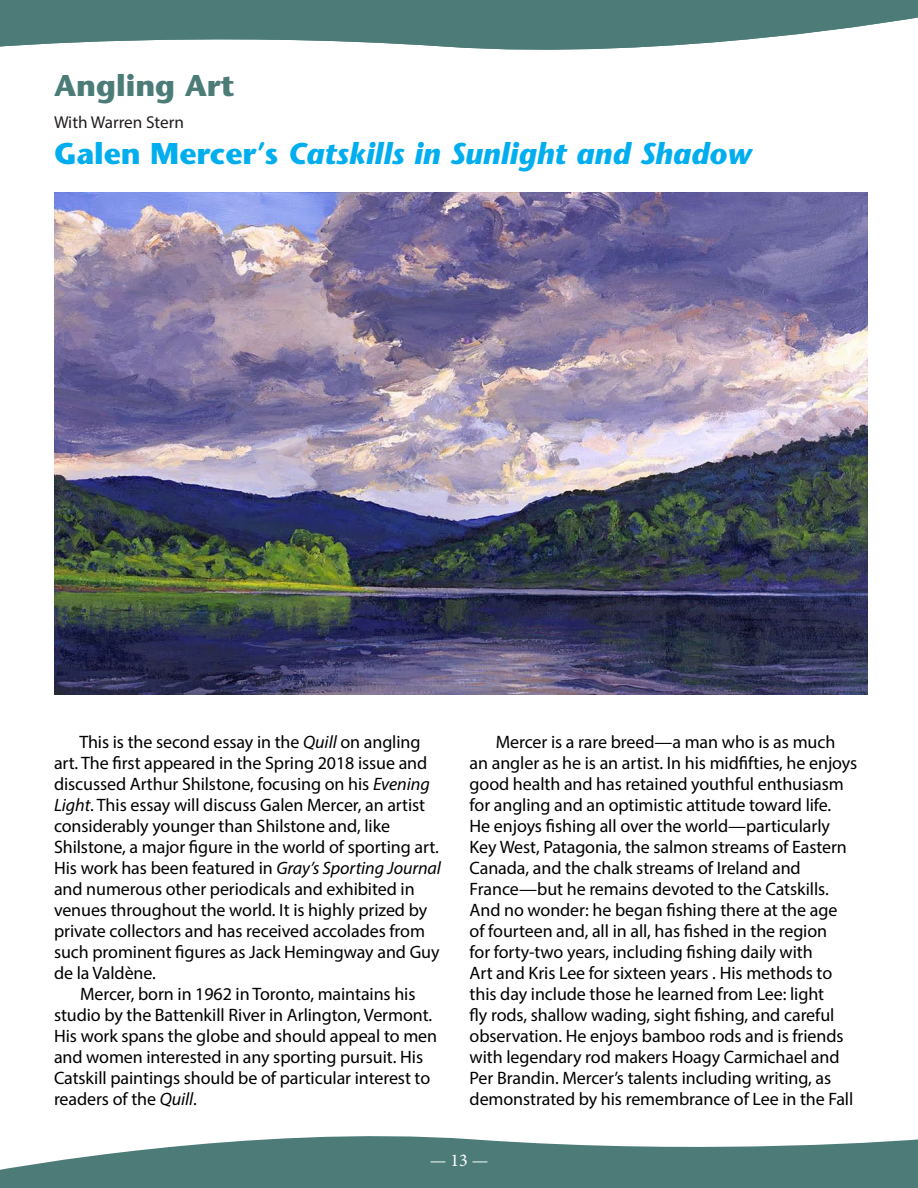
<style>
.page{position:relative;width:918px;height:1188px;background:#fff}
.page>*{position:absolute;margin:0;border:0;box-sizing:border-box;transform-origin:0 0}
.t1{font:italic 700 30px "Stone Sans";color:#00aeef}
.t2{font:700 30px "Stone Sans";color:#4c7c77}
.t3{font:18px/21px "Myriad Pro";letter-spacing:-.005em;color:#000}
.t4{font:18px "Minion Pro";color:#fff}
.t5{font:17.25px "Myriad Pro";color:#221e1f}
.s1{font-style:normal}
.s2{font-style:italic}
</style>
<div class="page">
<svg style="left:0;top:1136px;width:918px;height:52px;fill:#4d7c78"></svg>
<img style="left:54px;top:193px;width:813px;height:501px">
<svg style="left:0;top:0;width:918px;height:50px;fill:#4d7c78"></svg>
<h1 class="t2" style="left:54px;top:68px;width:182px">Angling Art</h1>
<p class="t5" style="left:54px;top:111px;width:132px">With Warren Stern</p>
<h1 class="t1" style="left:54px;top:135px;width:698px"><span class="s1">Galen Mercer’s</span> Catskills in Sunlight and Shadow</h1>
<p class="t3" style="left:54px;top:731px;width:389px;text-indent:25px">This is the second essay in the <span class="s2">Quill</span> on angling art. The first appeared in the Spring 2018 issue and discussed Arthur Shilstone, focusing on his <span class="s2">Evening Light</span>. This essay will discuss Galen Mercer, an artist considerably younger than Shilstone and, like Shilstone, a major figure in the world of sporting art.<br>His work has been featured in <span class="s2">Gray’s Sporting Journal </span>and numerous other periodicals and exhibited in venues throughout the world. It is highly prized by private collectors and has received accolades from such prominent figures as Jack Hemingway and Guy de la Valdène.</p>
<p class="t3" style="left:54px;top:983px;width:385px;text-indent:26px">Mercer, born in 1962 in Toronto, maintains his studio by the Battenkill River in Arlington, Vermont.<br>His work spans the globe and should appeal to men and women interested in any sporting pursuit. His Catskill paintings should be of particular interest to readers of the <span class="s2">Quill</span>.</p>
<p class="t3" style="left:470px;top:731px;width:389px;text-indent:26px">Mercer is a rare breed—a man who is as much an angler as he is an artist. In his midfifties, he enjoys good health and has retained youthful enthusiasm for angling and an optimistic attitude toward life.<br>He enjoys fishing all over the world—particularly Key West, Patagonia, the salmon streams of Eastern Canada, and the chalk streams of Ireland and France—but he remains devoted to the Catskills.<br>And no wonder: he began fishing there at the age<br>of fourteen and, all in all, has fished in the region<br>for forty-two years, including fishing daily with<br>Art and Kris Lee for sixteen years . His methods to this day include those he learned from Lee: light<br>fly rods, shallow wading, sight fishing, and careful observation. He enjoys bamboo rods and is friends with legendary rod makers Hoagy Carmichael and Per Brandin. Mercer’s talents including writing, as demonstrated by his remembrance of Lee in the Fall</p>
<p class="t4" style="left:430px;top:1148px;width:60px">— 13 —</p>
</div>
